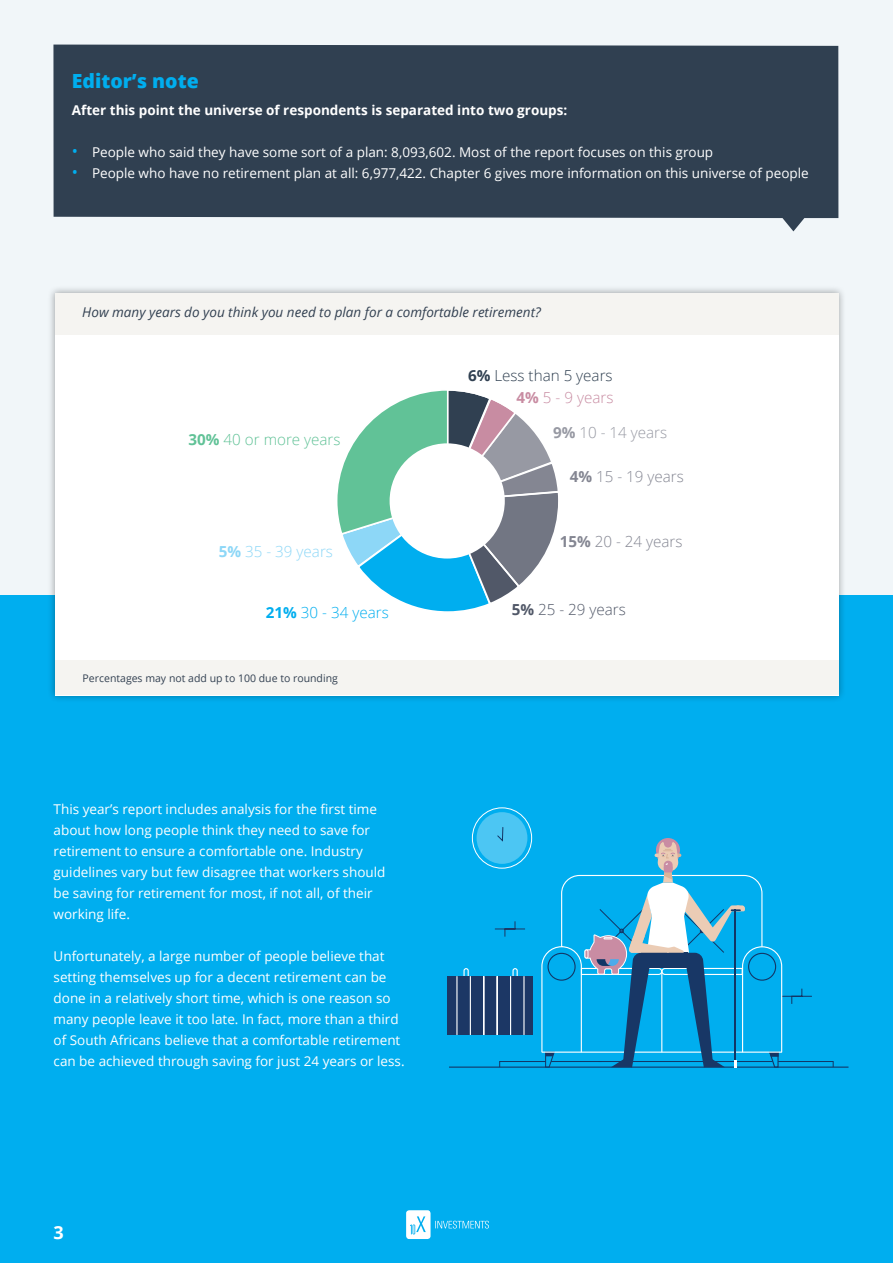
<style>
.page{position:relative;width:893px;height:1263px;background:#f1f6f9}
.page>*{position:absolute;margin:0;border:0;box-sizing:border-box;transform-origin:0 0}
.t1{font:800 19.5px "Open Sans";color:#00aeef}
.t2{font:700 18px "Open Sans";color:#fff}
.t3{font:300 15.15px/22.4px "Open Sans";color:#304051;text-align:right}
.t4{font:300 15.15px "Open Sans";color:#848692}
.t5{font:300 15.15px "Open Sans";color:#61c297}
.t6{font:300 15.15px "Open Sans";color:#00aeef}
.t7{font:300 15.15px "Open Sans";color:#9799a3}
.t8{font:300 15.15px "Open Sans";color:#515868}
.t9{font:300 15.15px "Open Sans";color:#8dd7f7}
.t10{font:13.5px/21px "Open Sans";color:#fff}
.t11{font:700 13.5px "Open Sans";color:#fff}
.t12{font:italic 13.5px "Open Sans";color:#334152}
.t13{font:10.5px "Open Sans";color:#334152}
.s1{font-size:16.5px;color:#00aeef}
.s2{font-weight:700}
.s3{font-weight:700;color:#c88ca2}
.s4{color:#c88ca2}
</style>
<div class="page">
<div style="left:0;top:595px;width:893px;height:668px;background:#00aeef"></div>
<svg style="left:406px;top:1210px;width:83px;height:29px"></svg>
<div style="left:47px;top:285px;width:799px;height:418px;background:#000;opacity:.35"></div>
<div style="left:55px;top:293px;width:783px;height:402px;background:#fff"></div>
<svg style="left:337px;top:390px;width:221px;height:222px"></svg>
<div style="left:55px;top:293px;width:783px;height:42px;background:#f5f4f1"></div>
<svg style="left:53px;top:45px;width:785px;height:186px;background:#3e4d5d"></svg>
<hr style="left:449px;top:1066px;width:399px;height:2px;background:#123666">
<div style="left:448px;top:976px;width:85px;height:59px;background:#1c3765"></div>
<hr style="left:456px;top:976px;width:1px;height:59px;background:#fff">
<hr style="left:470px;top:976px;width:1px;height:59px;background:#fff">
<hr style="left:483px;top:976px;width:1px;height:59px;background:#fff">
<div style="left:55px;top:661px;width:783px;height:34px;background:#f5f4f1"></div>
<div style="left:477px;top:812px;width:50px;height:52px;background:#4cc6f3;border-radius:50%"></div>
<svg style="left:494px;top:827px;width:340px;height:241px"></svg>
<p class="t1" style="left:72px;top:67px;width:128px">Editor’s note</p>
<p class="t11" style="left:72px;top:101px;width:497px">After this point the universe of respondents is separated into two groups:</p>
<p class="t10" style="left:72px;top:142px;width:643px"><span class="s1">•</span> People who said they have some sort of a plan: 8,093,602. Most of the report focuses on this group</p>
<p class="t10" style="left:72px;top:163px;width:738px"><span class="s1">•</span> People who have no retirement plan at all: 6,977,422. Chapter 6 gives more information on this universe of people</p>
<p class="t12" style="left:82px;top:303px;width:460px">How many years do you think you need to plan for a comfortable retirement?</p>
<p class="t5" style="left:189px;top:429px;width:154px"><span class="s2">30%</span> 40 or more years</p>
<p class="t9" style="left:219px;top:541px;width:116px"><span class="s2">5%</span> 35 - 39 years</p>
<p class="t6" style="left:266px;top:602px;width:124px"><span class="s2">21%</span> 30 - 34 years</p>
<p class="t13" style="left:83px;top:670px;width:257px">Percentages may not add up to 100 due to rounding</p>
<p class="t10" style="left:54px;top:798px;width:333px">This year’s report includes analysis for the first time about how long people think they need to save for retirement to ensure a comfortable one. Industry guidelines vary but few disagree that workers should be saving for retirement for most, if not all, of their working life.</p>
<p class="t10" style="left:54px;top:945px;width:353px">Unfortunately, a large number of people believe that setting themselves up for a decent retirement can be done in a relatively short time, which is one reason so many people leave it too late. In fact, more than a third of South Africans believe that a comfortable retirement can be achieved through saving for just 24 years or less.</p>
<p class="t2" style="left:54px;top:1220px;width:12px">3</p>
<p class="t3" style="left:468px;top:364px;width:147px"><span class="s2">6%</span> Less than 5 years<br><span class="s3">4%</span> <span class="s4">5 - 9 years</span></p>
<p class="t7" style="left:553px;top:422px;width:116px"><span class="s2">9%</span> 10 - 14 years</p>
<p class="t4" style="left:570px;top:466px;width:116px"><span class="s2">4%</span> 15 - 19 years</p>
<p class="t4" style="left:560px;top:531px;width:124px"><span class="s2">15%</span> 20 - 24 years</p>
<p class="t8" style="left:512px;top:599px;width:116px"><span class="s2">5%</span> 25 - 29 years</p>
</div>
